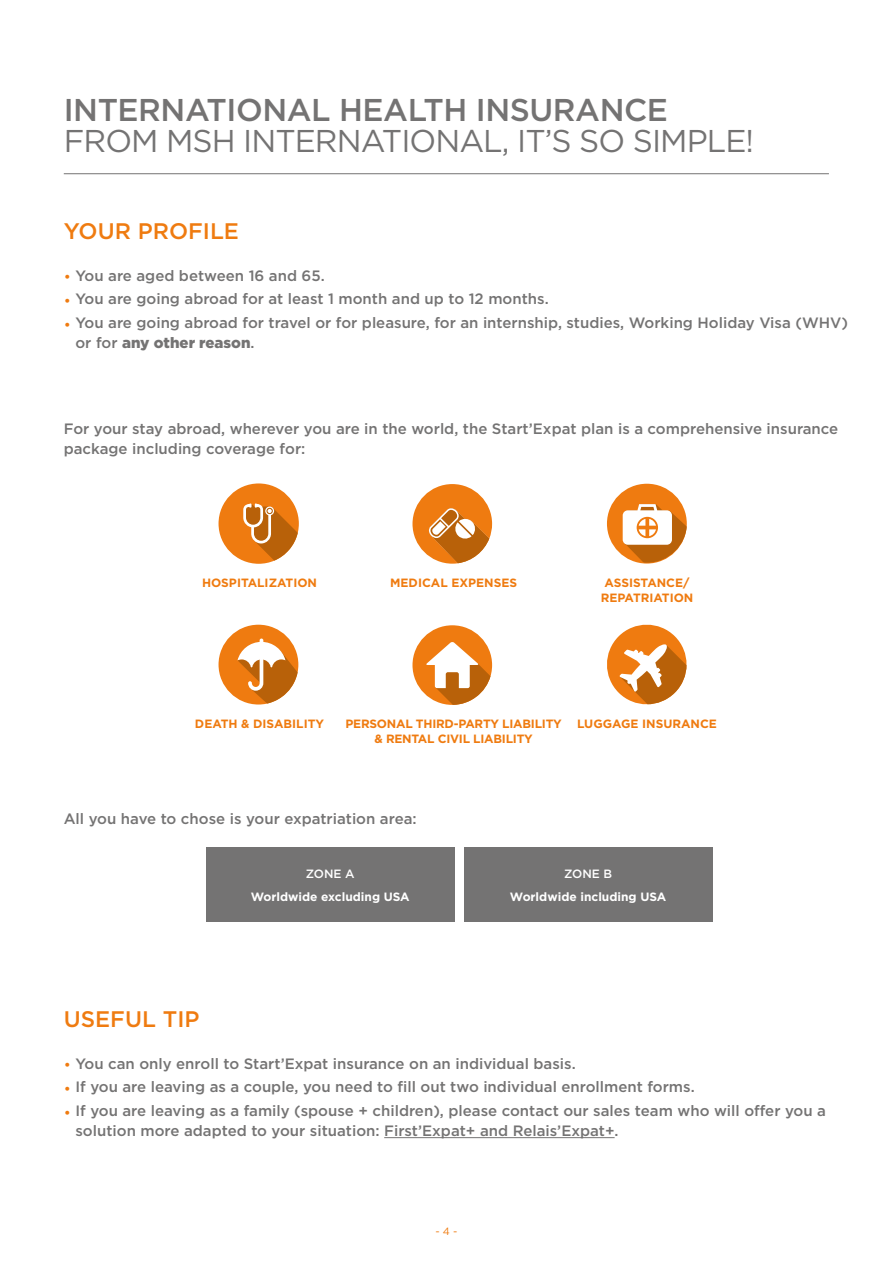
<style>
.page{position:relative;width:893px;height:1263px;background:#fff}
.page>*{position:absolute;margin:0;border:0;box-sizing:border-box;transform-origin:0 0}
.t1{font:31.5px "Gotham HTF";letter-spacing:-.03em;color:#747373}
.t2{font:500 31.5px "Gotham HTF";letter-spacing:-.015em;color:#747373}
.t3{font:500 22.5px "Gotham HTF";color:#ef7b10}
.t4{font:500 15px/19.5px "Gotham HTF";color:#747373}
.t5{font:700 12px/15px "Gotham HTF";color:#ef7b10;text-align:center}
.t6{font:700 12px "Gotham HTF";letter-spacing:-.02em;color:#ef7b10}
.t7{font:700 12px "Gotham HTF";color:#fff}
.t8{font:500 12px "Gotham HTF";color:#fff}
.t9{font:10.5px "Gotham HTF";color:#ef7b10}
.s1{font-weight:400;color:#ef7b10}
.s2{font-weight:900}
</style>
<div class="page">
<hr style="left:384px;top:1137px;width:231px;height:1px;background:#747373">
<div style="left:607px;top:484px;width:80px;height:79px;background:#ef7b10;border-radius:50%"></div>
<svg style="left:623px;top:504px;width:64px;height:59px"></svg>
<div style="left:219px;top:483px;width:80px;height:81px;background:#ef7b10;border-radius:50%"></div>
<svg style="left:243px;top:503px;width:55px;height:58px"></svg>
<svg style="left:412px;top:484px;width:80px;height:80px"></svg>
<div style="left:219px;top:625px;width:79px;height:79px;background:#ef7b10;border-radius:50%"></div>
<svg style="left:237px;top:638px;width:61px;height:65px"></svg>
<svg style="left:607px;top:624px;width:80px;height:81px"></svg>
<div style="left:412px;top:625px;width:80px;height:80px;background:#ef7b10;border-radius:50%"></div>
<svg style="left:426px;top:642px;width:64px;height:63px"></svg>
<div style="left:206px;top:847px;width:248px;height:75px;background:#747373"></div>
<div style="left:464px;top:847px;width:248px;height:75px;background:#747373"></div>
<hr style="left:64px;top:173px;width:765px;height:1px;background:#747373">
<h1 class="t2" style="left:64px;top:92px;width:606px">INTERNATIONAL HEALTH INSURANCE</h1>
<h1 class="t1" style="left:64px;top:124px;width:692px">FROM MSH INTERNATIONAL, IT’S SO SIMPLE!</h1>
<h2 class="t3" style="left:64px;top:218px;width:177px">YOUR PROFILE</h2>
<p class="t4" style="left:64px;top:265px;width:263px"><span class="s1">•</span> You are aged between 16 and 65.</p>
<p class="t4" style="left:64px;top:289px;width:486px"><span class="s1">•</span> You are going abroad for at least 1 month and up to 12 months.</p>
<p class="t4" style="left:75px;top:313px;width:774px;text-indent:-12px"><span class="s1">•</span> You are going abroad for travel or for pleasure, for an internship, studies, Working Holiday Visa (WHV) or for <span class="s2">any other reason</span>.</p>
<p class="t4" style="left:64px;top:419px;width:776px">For your stay abroad, wherever you are in the world, the Start’Expat plan is a comprehensive insurance package including coverage for:</p>
<p class="t5" style="left:202px;top:575px;width:117px">HOSPITALIZATION</p>
<p class="t5" style="left:390px;top:575px;width:128px">MEDICAL EXPENSES</p>
<p class="t5" style="left:601px;top:575px;width:94px">ASSISTANCE/<br>REPATRIATION</p>
<p class="t5" style="left:195px;top:716px;width:131px">DEATH &amp; DISABILITY</p>
<p class="t6" style="left:345px;top:717px;width:218px">PERSONAL THIRD-PARTY LIABILITY</p>
<p class="t5" style="left:577px;top:716px;width:141px">LUGGAGE INSURANCE</p>
<p class="t6" style="left:375px;top:732px;width:160px">&amp; RENTAL CIVIL LIABILITY</p>
<p class="t4" style="left:64px;top:809px;width:354px">All you have to chose is your expatriation area:</p>
<p class="t8" style="left:306px;top:867px;width:50px">ZONE A</p>
<p class="t7" style="left:251px;top:889px;width:160px">Worldwide excluding USA</p>
<p class="t8" style="left:564px;top:867px;width:49px">ZONE B</p>
<p class="t7" style="left:510px;top:889px;width:158px">Worldwide including USA</p>
<h2 class="t3" style="left:64px;top:1006px;width:137px">USEFUL TIP</h2>
<p class="t4" style="left:64px;top:1053px;width:513px"><span class="s1">•</span> You can only enroll to Start’Expat insurance on an individual basis.</p>
<p class="t4" style="left:64px;top:1077px;width:632px"><span class="s1">•</span> If you are leaving as a couple, you need to fill out two individual enrollment forms.</p>
<p class="t4" style="left:75px;top:1101px;width:752px;text-indent:-12px"><span class="s1">•</span> If you are leaving as a family (spouse + children), please contact our sales team who will offer you a solution more adapted to your situation: First’Expat+ and Relais’Expat+.</p>
<p class="t9" style="left:436px;top:1226px;width:23px">- 4 -</p>
</div>
